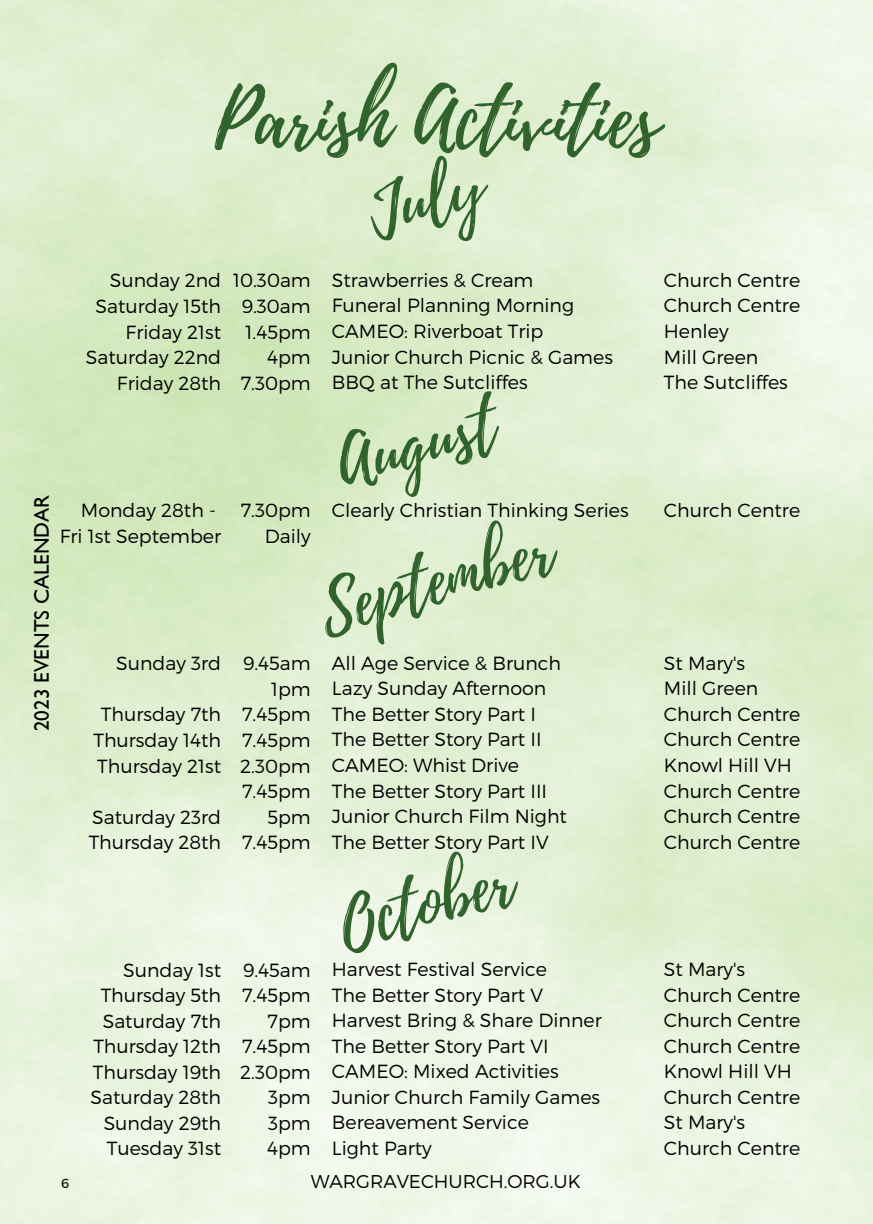
<style>
.page{position:relative;width:873px;height:1224px;background:#fff}
.page>*{position:absolute;margin:0;border:0;box-sizing:border-box;transform-origin:0 0}
.t1{font:79.8px "Playlist Script";color:#31632d}
.t2{font:67.4px "Playlist Script";color:#31632d}
.t3{font:21.2px "Gill Sans";color:#000}
.t4{font:300 19px/25.6px "Montserrat";color:#000;text-align:right}
.t5{font:300 18.6px "Montserrat";color:#000}
.t6{font:13.2px "Montserrat";color:#181818}
</style>
<div class="page">
<p class="t3" style="left:34px;top:731px;width:238px;rotate:-90deg">2023 EVENTS CALENDAR</p>
<p class="t1" style="left:215px;top:63px;width:446px">Parish Activities</p>
<p class="t2" style="left:356px;top:168px;width:118px;rotate:-16deg">July</p>
<p class="t4" style="left:95px;top:267px;width:127px">Sunday 2nd<br>Saturday 15th</p>
<p class="t4" style="left:126px;top:318px;width:97px">Friday 21st</p>
<p class="t4" style="left:86px;top:344px;width:137px">Saturday 22nd</p>
<p class="t4" style="left:117px;top:369px;width:106px">Friday 28th</p>
<p class="t4" style="left:81px;top:497px;width:137px">Monday 28th -</p>
<p class="t4" style="left:60px;top:522px;width:163px">Fri 1st September</p>
<p class="t4" style="left:116px;top:650px;width:106px">Sunday 3rd</p>
<p class="t4" style="left:101px;top:701px;width:122px">Thursday 7th</p>
<p class="t4" style="left:93px;top:727px;width:129px">Thursday 14th</p>
<p class="t4" style="left:97px;top:752px;width:125px">Thursday 21st</p>
<p class="t4" style="left:92px;top:803px;width:131px">Saturday 23rd</p>
<p class="t4" style="left:89px;top:829px;width:134px">Thursday 28th</p>
<p class="t6" style="left:61px;top:1174px;width:10px">6</p>
<p class="t4" style="left:123px;top:956px;width:100px">Sunday 1st</p>
<p class="t4" style="left:101px;top:982px;width:122px">Thursday 5th</p>
<p class="t4" style="left:103px;top:1007px;width:120px">Saturday 7th</p>
<p class="t4" style="left:93px;top:1033px;width:129px">Thursday 12th</p>
<p class="t4" style="left:93px;top:1058px;width:130px">Thursday 19th</p>
<p class="t4" style="left:90px;top:1084px;width:132px">Saturday 28th</p>
<p class="t4" style="left:104px;top:1109px;width:119px">Sunday 29th</p>
<p class="t4" style="left:107px;top:1135px;width:116px">Tuesday 31st</p>
<p class="t4" style="left:233px;top:267px;width:79px">10.30am</p>
<p class="t4" style="left:242px;top:293px;width:71px">9.30am</p>
<p class="t4" style="left:246px;top:318px;width:67px">1.45pm</p>
<p class="t4" style="left:267px;top:344px;width:45px">4pm</p>
<p class="t4" style="left:241px;top:369px;width:72px">7.30pm</p>
<p class="t4" style="left:332px;top:266px;width:203px">Strawberries &amp; Cream</p>
<p class="t4" style="left:332px;top:292px;width:244px">Funeral Planning Morning</p>
<p class="t4" style="left:332px;top:317px;width:213px">CAMEO: Riverboat Trip</p>
<p class="t4" style="left:332px;top:343px;width:283px">Junior Church Picnic &amp; Games</p>
<p class="t4" style="left:332px;top:369px;width:197px">BBQ at The Sutcliffes</p>
<p class="t2" style="left:325px;top:420px;width:163px;rotate:-16deg">August</p>
<p class="t4" style="left:332px;top:496px;width:298px">Clearly Christian Thinking Series</p>
<p class="t4" style="left:241px;top:497px;width:72px">7.30pm</p>
<p class="t4" style="left:265px;top:522px;width:47px">Daily</p>
<p class="t2" style="left:307px;top:567px;width:241px;rotate:-16deg">September</p>
<p class="t4" style="left:243px;top:650px;width:69px">9.45am</p>
<p class="t4" style="left:271px;top:675px;width:41px">1pm</p>
<p class="t4" style="left:242px;top:701px;width:70px">7.45pm</p>
<p class="t4" style="left:242px;top:727px;width:70px">7.45pm</p>
<p class="t4" style="left:240px;top:752px;width:72px">2.30pm</p>
<p class="t4" style="left:242px;top:778px;width:70px">7.45pm</p>
<p class="t4" style="left:267px;top:803px;width:45px">5pm</p>
<p class="t4" style="left:242px;top:829px;width:70px">7.45pm</p>
<p class="t4" style="left:243px;top:956px;width:69px">9.45am</p>
<p class="t4" style="left:242px;top:982px;width:70px">7.45pm</p>
<p class="t4" style="left:268px;top:1007px;width:45px">7pm</p>
<p class="t4" style="left:242px;top:1033px;width:70px">7.45pm</p>
<p class="t4" style="left:240px;top:1058px;width:72px">2.30pm</p>
<p class="t4" style="left:268px;top:1084px;width:44px">3pm</p>
<p class="t4" style="left:268px;top:1109px;width:44px">3pm</p>
<p class="t4" style="left:267px;top:1135px;width:45px">4pm</p>
<p class="t4" style="left:332px;top:649px;width:231px">All Age Service &amp; Brunch</p>
<p class="t4" style="left:332px;top:675px;width:216px">Lazy Sunday Afternoon</p>
<p class="t4" style="left:332px;top:700px;width:206px">The Better Story Part I</p>
<p class="t4" style="left:332px;top:726px;width:211px">The Better Story Part II</p>
<p class="t4" style="left:332px;top:751px;width:189px">CAMEO: Whist Drive</p>
<p class="t4" style="left:332px;top:777px;width:217px">The Better Story Part III</p>
<p class="t4" style="left:332px;top:803px;width:237px">Junior Church Film Night</p>
<p class="t4" style="left:332px;top:828px;width:218px">The Better Story Part IV</p>
<p class="t2" style="left:327px;top:881px;width:180px;rotate:-16deg">October</p>
<p class="t4" style="left:332px;top:956px;width:217px">Harvest Festival Service</p>
<p class="t4" style="left:332px;top:981px;width:213px">The Better Story Part V</p>
<p class="t4" style="left:332px;top:1007px;width:271px">Harvest Bring &amp; Share Dinner</p>
<p class="t4" style="left:332px;top:1032px;width:218px">The Better Story Part VI</p>
<p class="t4" style="left:332px;top:1058px;width:228px">CAMEO: Mixed Activities</p>
<p class="t4" style="left:332px;top:1083px;width:270px">Junior Church Family Games</p>
<p class="t4" style="left:332px;top:1109px;width:198px">Bereavement Service</p>
<p class="t4" style="left:332px;top:1134px;width:101px">Light Party</p>
<p class="t5" style="left:311px;top:1169px;width:271px">WARGRAVECHURCH.ORG.UK</p>
<p class="t4" style="left:664px;top:266px;width:138px">Church Centre</p>
<p class="t4" style="left:664px;top:292px;width:138px">Church Centre</p>
<p class="t4" style="left:664px;top:317px;width:66px">Henley</p>
<p class="t4" style="left:664px;top:343px;width:96px">Mill Green</p>
<p class="t4" style="left:664px;top:369px;width:126px">The Sutcliffes</p>
<p class="t4" style="left:664px;top:496px;width:138px">Church Centre</p>
<p class="t4" style="left:664px;top:649px;width:83px">St Mary's</p>
<p class="t4" style="left:664px;top:675px;width:96px">Mill Green</p>
<p class="t4" style="left:664px;top:700px;width:138px">Church Centre</p>
<p class="t4" style="left:664px;top:726px;width:138px">Church Centre</p>
<p class="t4" style="left:664px;top:751px;width:130px">Knowl Hill VH</p>
<p class="t4" style="left:664px;top:777px;width:138px">Church Centre</p>
<p class="t4" style="left:664px;top:803px;width:138px">Church Centre</p>
<p class="t4" style="left:664px;top:828px;width:138px">Church Centre</p>
<p class="t4" style="left:664px;top:956px;width:83px">St Mary's</p>
<p class="t4" style="left:664px;top:981px;width:138px">Church Centre</p>
<p class="t4" style="left:664px;top:1007px;width:138px">Church Centre</p>
<p class="t4" style="left:664px;top:1032px;width:138px">Church Centre</p>
<p class="t4" style="left:664px;top:1058px;width:130px">Knowl Hill VH</p>
<p class="t4" style="left:664px;top:1083px;width:138px">Church Centre</p>
<p class="t4" style="left:664px;top:1109px;width:83px">St Mary's</p>
<p class="t4" style="left:664px;top:1134px;width:138px">Church Centre</p>
</div>
